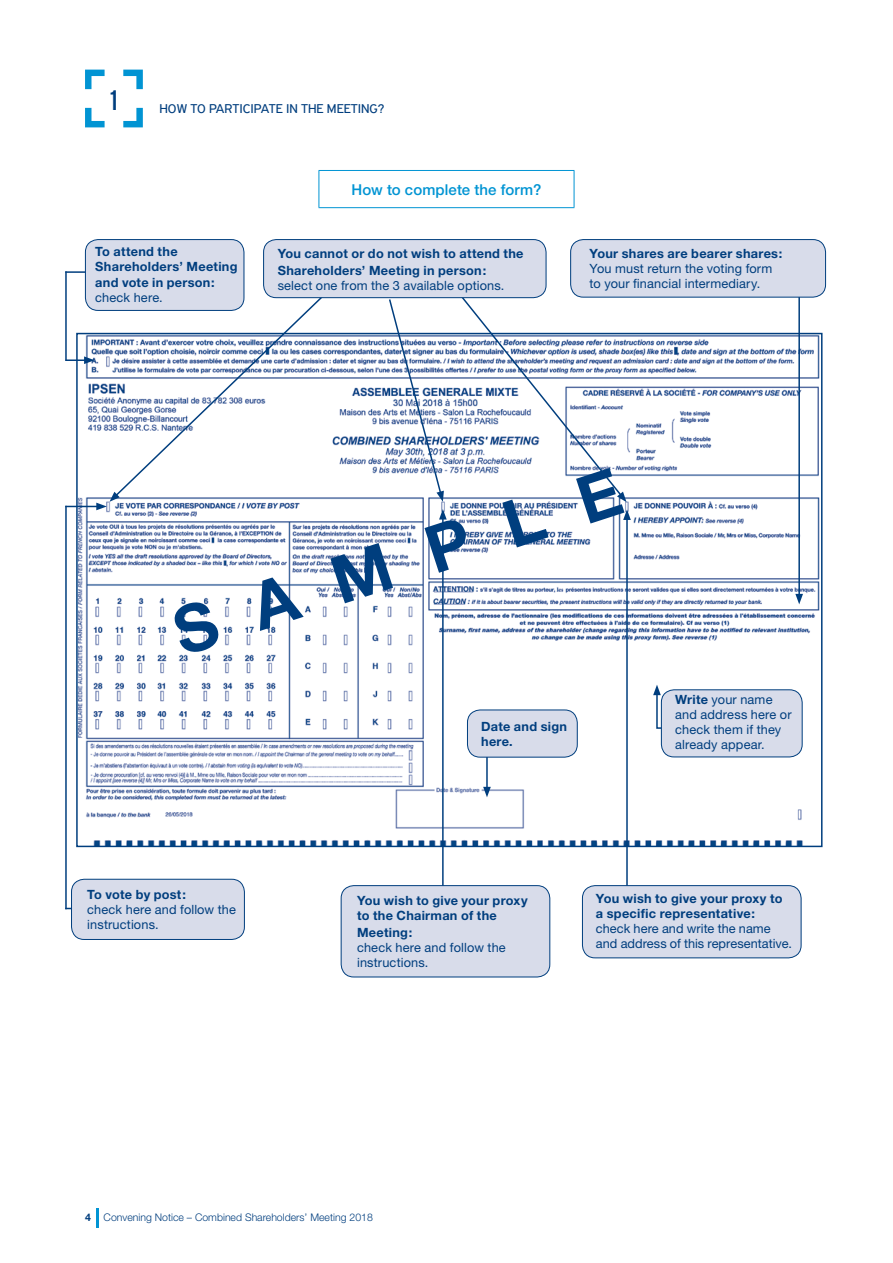
<style>
.page{position:relative;width:893px;height:1263px;background:#fff}
.page>*{position:absolute;margin:0;border:0;box-sizing:border-box;transform-origin:0 0}
.t1{font:700 65.85px "Helvetica Neue";color:#003e7e}
.t2{font:30px "PF Highway Sans Pro";color:#003e7e}
.t3{font:500 15px "Helvetica Neue";letter-spacing:.005em;color:#0194d3}
.t4{font:13.5px "PF Highway Sans Pro";color:#003e7e}
.t5{font:12.75px/15px "Helvetica Neue";letter-spacing:.01em;color:#003e7e}
.t6{font:700 12.75px/15px "Helvetica Neue";letter-spacing:.02em;color:#003e7e}
.t7{font:300 10.5px "Helvetica Neue";color:#003e7e}
.s1{font-weight:700}
</style>
<div class="page">
<svg style="left:96px;top:1208px;width:2px;height:19px"></svg>
<svg style="left:85px;top:70px;width:20px;height:19px"></svg>
<svg style="left:85px;top:108px;width:20px;height:19px"></svg>
<svg style="left:123px;top:70px;width:20px;height:19px"></svg>
<svg style="left:123px;top:108px;width:20px;height:19px"></svg>
<hr style="left:319px;top:170px;width:255px;height:1px;background:#0194d3">
<hr style="left:319px;top:171px;width:1px;height:36px;background:#0194d3">
<hr style="left:574px;top:171px;width:1px;height:36px;background:#0194d3">
<hr style="left:319px;top:207px;width:255px;height:1px;background:#0194d3">
<img style="left:79px;top:336px;width:740px;height:508px">
<hr style="left:626px;top:518px;width:2px;height:383px;background:#003e7e">
<svg style="left:623px;top:509px;width:8px;height:11px"></svg>
<hr style="left:486px;top:743px;width:2px;height:46px;background:#003e7e">
<svg style="left:483px;top:787px;width:8px;height:10px"></svg>
<svg style="left:653px;top:685px;width:28px;height:44px"></svg>
<hr style="left:798px;top:289px;width:2px;height:307px;background:#003e7e">
<svg style="left:795px;top:594px;width:8px;height:10px"></svg>
<hr style="left:65px;top:271px;width:53px;height:2px;background:#003e7e">
<hr style="left:66px;top:359px;width:20px;height:2px;background:#003e7e">
<hr style="left:65px;top:506px;width:34px;height:1px;background:#003e7e">
<hr style="left:65px;top:271px;width:2px;height:90px;background:#003e7e">
<hr style="left:65px;top:506px;width:2px;height:403px;background:#003e7e">
<div style="left:85px;top:240px;width:159px;height:70px;background:#d8dcea;border-radius:13px"></div>
<div style="left:85px;top:239px;width:159px;height:72px;border:1px solid #003e7e;border-radius:13px"></div>
<div style="left:571px;top:240px;width:254px;height:57px;background:#d8dcea;border-radius:13px"></div>
<div style="left:570px;top:239px;width:256px;height:58px;border:1px solid #003e7e;border-radius:13px"></div>
<div style="left:661px;top:690px;width:141px;height:67px;background:#d8dcea;border-radius:13px"></div>
<div style="left:661px;top:689px;width:141px;height:68px;border:1px solid #003e7e;border-radius:13px"></div>
<div style="left:467px;top:710px;width:110px;height:47px;background:#d8dcea;border-radius:13px"></div>
<div style="left:467px;top:710px;width:111px;height:47px;border:1px solid #003e7e;border-radius:13px"></div>
<div style="left:582px;top:886px;width:219px;height:72px;background:#d8dcea;border-radius:13px"></div>
<div style="left:582px;top:885px;width:219px;height:73px;border:1px solid #003e7e;border-radius:13px"></div>
<svg style="left:84px;top:295px;width:240px;height:215px"></svg>
<svg style="left:459px;top:294px;width:168px;height:208px"></svg>
<svg style="left:388px;top:298px;width:56px;height:204px"></svg>
<div style="left:264px;top:240px;width:282px;height:58px;background:#d8dcea;border-radius:13px"></div>
<div style="left:263px;top:239px;width:283px;height:59px;border:1px solid #003e7e;border-radius:13px"></div>
<hr style="left:65px;top:908px;width:53px;height:1px;background:#003e7e">
<div style="left:72px;top:879px;width:172px;height:60px;background:#d8dcea;border-radius:13px"></div>
<div style="left:71px;top:879px;width:174px;height:61px;border:1px solid #003e7e;border-radius:13px"></div>
<hr style="left:442px;top:517px;width:2px;height:385px;background:#003e7e">
<svg style="left:439px;top:509px;width:8px;height:10px"></svg>
<div style="left:341px;top:886px;width:209px;height:91px;background:#d8dcea;border-radius:13px"></div>
<div style="left:341px;top:885px;width:209px;height:92px;border:1px solid #003e7e;border-radius:13px"></div>
<h2 class="t2" style="left:105px;top:82px;width:20px">1</h2>
<p class="t4" style="left:159px;top:100px;width:226px">HOW TO PARTICIPATE IN THE MEETING?</p>
<p class="t3" style="left:351px;top:181px;width:192px">How to complete the form?</p>
<p class="t6" style="left:95px;top:244px;width:144px">To attend the<br>Shareholders’ Meeting</p>
<p class="t6" style="left:95px;top:275px;width:121px">and vote in person:</p>
<p class="t5" style="left:95px;top:290px;width:69px">check here.</p>
<p class="t6" style="left:278px;top:245px;width:247px;line-height:16.5px">You cannot or do not wish to attend the<br>Shareholders’ Meeting in person:</p>
<p class="t5" style="left:278px;top:277px;width:228px">select one from the 3 available options.</p>
<p class="t6" style="left:590px;top:246px;width:194px">Your shares are bearer shares:</p>
<p class="t5" style="left:590px;top:261px;width:184px">You must return the voting form to your financial intermediary.</p>
<h1 class="t1" style="left:163px;top:595px;width:468px;rotate:-18deg">SAMPLE</h1>
<p class="t6" style="left:481px;top:719px;width:87px">Date and sign here.</p>
<p class="t5" style="left:675px;top:692px;width:118px"><span class="s1">Write</span> your name and address here or check them if they already appear.</p>
<p class="t6" style="left:87px;top:886px;width:100px">To vote by post:</p>
<p class="t5" style="left:87px;top:901px;width:150px">check here and follow the instructions.</p>
<p class="t6" style="left:357px;top:893px;width:172px">You wish to give your proxy to the Chairman of the</p>
<p class="t6" style="left:357px;top:924px;width:57px">Meeting:</p>
<p class="t5" style="left:357px;top:940px;width:150px">check here and follow the instructions.</p>
<p class="t6" style="left:596px;top:890px;width:188px">You wish to give your proxy to a specific representative:</p>
<p class="t5" style="left:596px;top:920px;width:197px">check here and write the name and address of this representative.</p>
<p class="t7" style="left:85px;top:1211px;width:289px"><span class="s1">4</span> Convening Notice – Combined Shareholders’ Meeting 2018</p>
</div>
